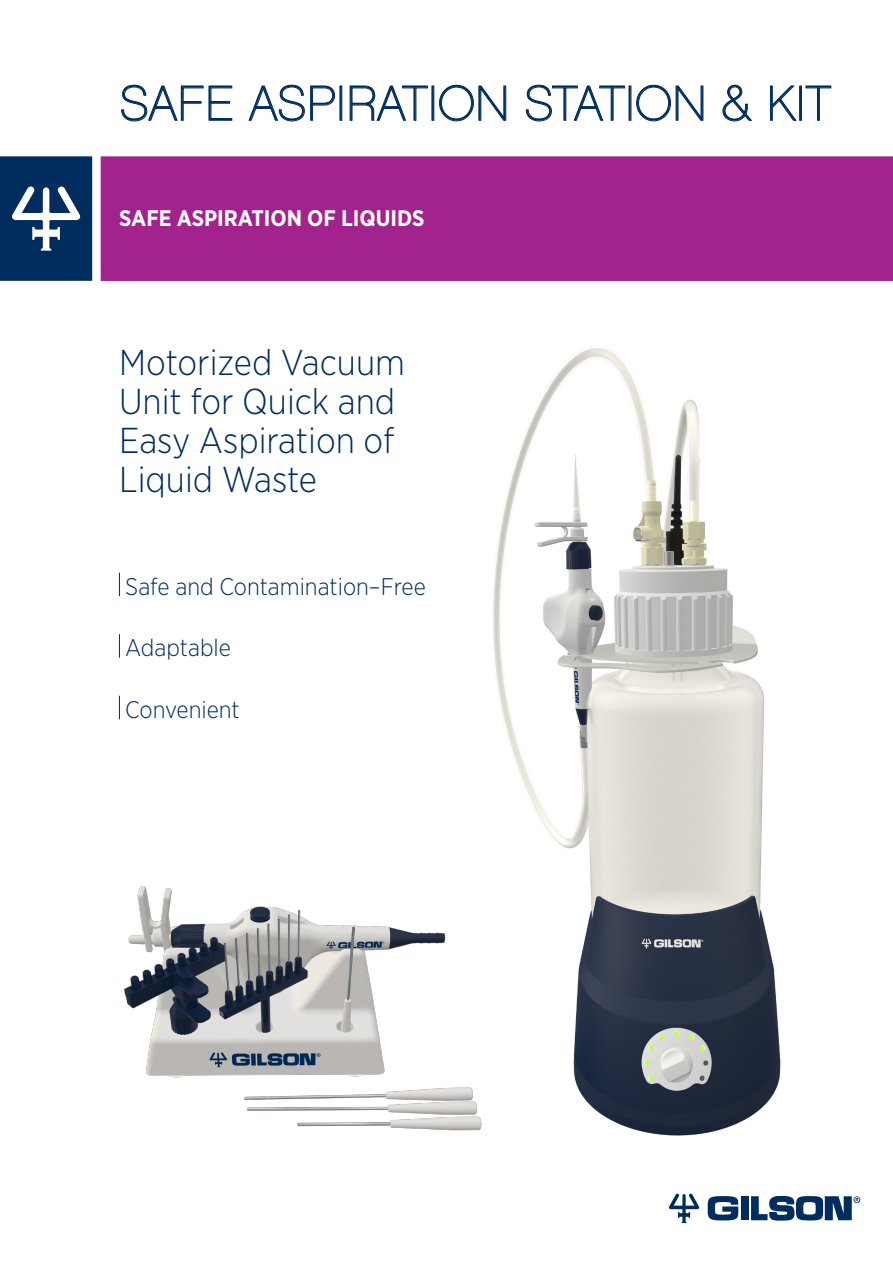
<style>
.page{position:relative;width:893px;height:1263px;background:#fff}
.page>*{position:absolute;margin:0;border:0;box-sizing:border-box;transform-origin:0 0}
.t1{font:49.2px "Chalet Paris Nineteen Eighty";color:#002c5e}
.t2{font:300 36px/39px "Gotham Narrow";color:#002c5e}
.t3{font:300 24px "Gotham Narrow";color:#002c5e}
.t4{font:700 22.5px "Gotham Narrow";color:#fff}
</style>
<div class="page">
<img style="left:493px;top:348px;width:288px;height:788px">
<svg style="left:0;top:156px;width:92px;height:125px"></svg>
<div style="left:101px;top:156px;width:792px;height:125px;background:#a2238e"></div>
<div style="left:741px;top:1196px;width:7px;height:24px;background:#002c5e"></div>
<svg style="left:708px;top:1196px;width:30px;height:24px"></svg>
<svg style="left:751px;top:1196px;width:109px;height:24px"></svg>
<svg style="left:669px;top:1194px;width:30px;height:29px"></svg>
<svg style="left:119px;top:573px;width:1px;height:23px"></svg>
<svg style="left:119px;top:634px;width:1px;height:24px"></svg>
<svg style="left:119px;top:696px;width:1px;height:23px"></svg>
<img style="left:124px;top:857px;width:405px;height:279px">
<svg style="left:121px;top:84px;width:112px;height:38px"></svg>
<svg style="left:248px;top:84px;width:87px;height:38px"></svg>
<svg style="left:349px;top:85px;width:79px;height:36px"></svg>
<svg style="left:439px;top:84px;width:68px;height:38px"></svg>
<svg style="left:525px;top:84px;width:100px;height:38px"></svg>
<svg style="left:636px;top:84px;width:68px;height:38px"></svg>
<svg style="left:722px;top:84px;width:31px;height:38px"></svg>
<svg style="left:770px;top:85px;width:27px;height:36px"></svg>
<div style="left:799px;top:86px;width:3px;height:35px;border:1px solid #002c5e"></div>
<svg style="left:805px;top:85px;width:27px;height:36px"></svg>
<p class="t1" style="left:120px;top:75px;width:713px">SAFE ASPIRATION STATION &amp; KIT</p>
<p class="t4" style="left:119px;top:203px;width:307px">SAFE ASPIRATION OF LIQUIDS</p>
<p class="t2" style="left:119px;top:342px;width:287px">Motorized Vacuum<br>Unit for Quick and<br>Easy Aspiration of<br>Liquid Waste</p>
<p class="t3" style="left:125px;top:571px;width:302px">Safe and Contamination–Free</p>
<p class="t3" style="left:125px;top:633px;width:107px">Adaptable</p>
<p class="t3" style="left:125px;top:695px;width:116px">Convenient</p>
</div>
